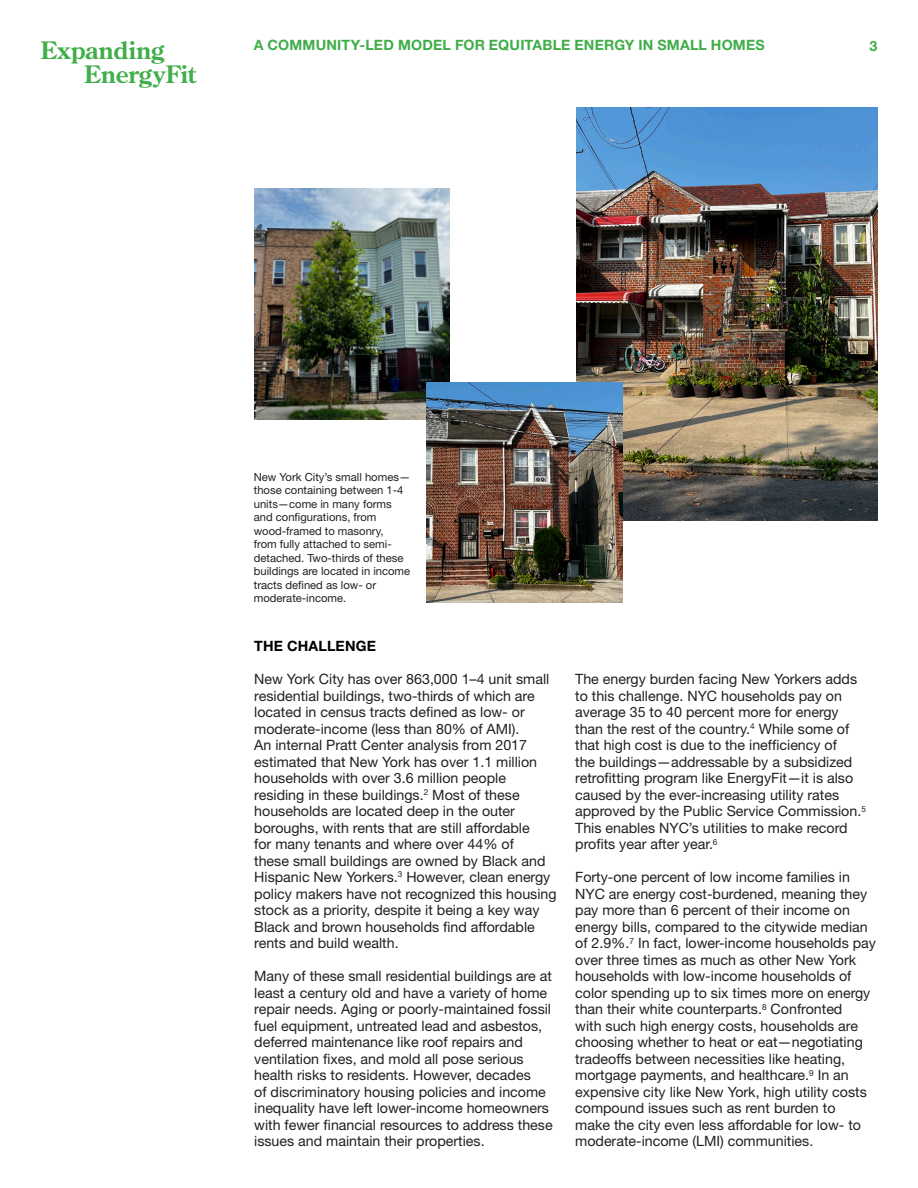
<style>
.page{position:relative;width:918px;height:1188px;background:#fff}
.page>*{position:absolute;margin:0;border:0;box-sizing:border-box;transform-origin:0 0}
.t1{font:700 24px/24px "Century Old Style Std";letter-spacing:.01em;color:#40ae49}
.t2{font:14.25px/16.5px "Helvetica Neue LT Pro";color:#231f20}
.t3{font:700 14.25px "Helvetica Neue LT Pro";letter-spacing:.015em;color:#40ae49}
.Heading{font:700 14.25px "Helvetica Neue LT Pro";letter-spacing:.015em;color:#000}
.t4{font:11.25px/13.5px "Helvetica Neue LT Pro";color:#231f20}
</style>
<div class="page">
<img style="left:577px;top:108px;width:300px;height:412px">
<img style="left:254px;top:189px;width:196px;height:231px">
<img style="left:427px;top:382px;width:195px;height:221px">
<h1 class="t1" style="left:84px;top:38px;width:113px;text-indent:-44px">Expanding<br>EnergyFit</h1>
<p class="t3" style="left:254px;top:37px;width:513px">A COMMUNITY-LED MODEL FOR EQUITABLE ENERGY IN SMALL HOMES</p>
<p class="t3" style="left:870px;top:37px;width:9px">3</p>
<p class="t4" style="left:254px;top:470px;width:158px">New York City’s small homes— those containing between 1-4 units—come in many forms and configurations, from wood-framed to masonry,<br>from fully attached to semi&shy;detached. Two-thirds of these buildings are located in income tracts defined as low- or moderate-income.</p>
<p class="Heading" style="left:254px;top:637px;width:123px">THE CHALLENGE</p>
<p class="t2" style="left:254px;top:671px;width:304px">New York City has over 863,000 1–4 unit small residential buildings, two-thirds of which are located in census tracts defined as low- or moderate-income (less than 80% of AMI).<br>An internal Pratt Center analysis from 2017 estimated that New York has over 1.1 million households with over 3.6 million people residing in these buildings.<sup>2</sup> Most of these households are located deep in the outer boroughs, with rents that are still affordable<br>for many tenants and where over 44% of<br>these small buildings are owned by Black and Hispanic New Yorkers.<sup>3</sup> However, clean energy policy makers have not recognized this housing stock as a priority, despite it being a key way Black and brown households find affordable rents and build wealth.</p>
<p class="t2" style="left:254px;top:968px;width:300px">Many of these small residential buildings are at least a century old and have a variety of home repair needs. Aging or poorly-maintained fossil fuel equipment, untreated lead and asbestos, deferred maintenance like roof repairs and ventilation fixes, and mold all pose serious health risks to residents. However, decades<br>of discriminatory housing policies and income inequality have left lower-income homeowners with fewer financial resources to address these issues and maintain their properties.</p>
<p class="t2" style="left:575px;top:671px;width:292px">The energy burden facing New Yorkers adds to this challenge. NYC households pay on average 35 to 40 percent more for energy than the rest of the country.<sup>4</sup> While some of that high cost is due to the inefficiency of<br>the buildings—addressable by a subsidized retrofitting program like EnergyFit—it is also caused by the ever-increasing utility rates approved by the Public Service Commission.<sup>5<br></sup>This enables NYC’s utilities to make record profits year after year.<sup>6</sup></p>
<p class="t2" style="left:575px;top:869px;width:302px">Forty-one percent of low income families in NYC are energy cost-burdened, meaning they pay more than 6 percent of their income on energy bills, compared to the citywide median of 2.9%.<sup>7</sup> In fact, lower-income households pay over three times as much as other New York households with low-income households of color spending up to six times more on energy than their white counterparts.<sup>8</sup> Confronted<br>with such high energy costs, households are choosing whether to heat or eat—negotiating tradeoffs between necessities like heating, mortgage payments, and healthcare.<sup>9</sup> In an expensive city like New York, high utility costs compound issues such as rent burden to<br>make the city even less affordable for low- to moderate-income (LMI) communities.</p>
</div>
